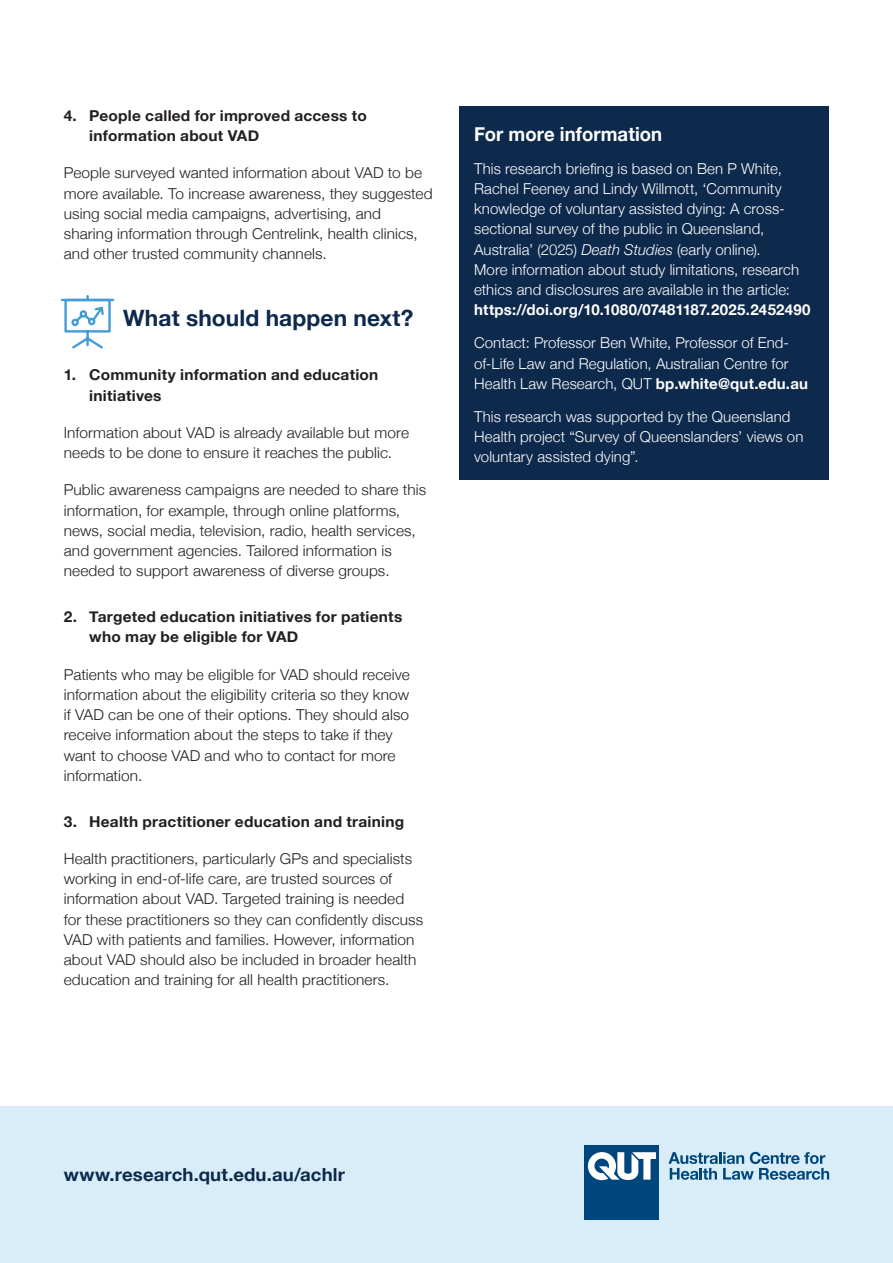
<style>
.page{position:relative;width:893px;height:1263px;background:#fff}
.page>*{position:absolute;margin:0;border:0;box-sizing:border-box;transform-origin:0 0}
.t1{font:700 22.5px "Helvetica Neue";letter-spacing:.005em;color:#0d294c}
.t2{font:700 19.5px "Helvetica Neue";letter-spacing:.005em;color:#fff;scale:.95 1}
.t3{font:700 18px "Helvetica Neue";letter-spacing:.01em;color:#0d294c}
.t4{font:300 15px/20.2px "Helvetica Neue";letter-spacing:.005em;color:#231f20}
.t5{font:300 15px/20.2px "Helvetica Neue";letter-spacing:.005em;color:#fff}
.t6{font:700 15px/20.2px "Helvetica Neue";letter-spacing:.015em;color:#231f20}
.t7{font:700 15px "Helvetica Neue";letter-spacing:.015em;color:#fff}
.s1{font-style:italic}
.s2{font-weight:700}
</style>
<div class="page">
<div style="left:0;top:1106px;width:893px;height:157px;background:#d9edf8"></div>
<svg style="left:668px;top:1152px;width:161px;height:28px"></svg>
<div style="left:585px;top:1145px;width:74px;height:74px;background:#00467e"></div>
<svg style="left:588px;top:1152px;width:68px;height:28px"></svg>
<svg style="left:61px;top:295px;width:54px;height:54px"></svg>
<div style="left:459px;top:106px;width:370px;height:374px;background:#0d294c"></div>
<p class="t6" style="left:89px;top:106px;width:279px;text-indent:-26px">4. People called for improved access to information about VAD</p>
<p class="t4" style="left:64px;top:162px;width:370px">People surveyed wanted information about VAD to be more available. To increase awareness, they suggested using social media campaigns, advertising, and sharing information through Centrelink, health clinics, and other trusted community channels.</p>
<h1 class="t1" style="left:123px;top:300px;width:292px">What should happen next?</h1>
<p class="t6" style="left:89px;top:365px;width:291px;text-indent:-26px">1. Community information and education initiatives</p>
<p class="t4" style="left:64px;top:421px;width:347px">Information about VAD is already available but more needs to be done to ensure it reaches the public.</p>
<p class="t4" style="left:64px;top:479px;width:364px">Public awareness campaigns are needed to share this information, for example, through online platforms, news, social media, television, radio, health services, and government agencies. Tailored information is needed to support awareness of diverse groups.</p>
<p class="t6" style="left:89px;top:607px;width:315px;text-indent:-26px">2. Targeted education initiatives for patients who may be eligible for VAD</p>
<p class="t4" style="left:64px;top:663px;width:348px">Patients who may be eligible for VAD should receive information about the eligibility criteria so they know if VAD can be one of their options. They should also receive information about the steps to take if they want to choose VAD and who to contact for more information.</p>
<p class="t6" style="left:64px;top:811px;width:342px">3. Health practitioner education and training</p>
<p class="t4" style="left:64px;top:847px;width:361px">Health practitioners, particularly GPs and specialists working in end-of-life care, are trusted sources of information about VAD. Targeted training is needed for these practitioners so they can confidently discuss VAD with patients and families. However, information about VAD should also be included in broader health education and training for all health practitioners.</p>
<h2 class="t2" style="left:474px;top:118px;width:200px">For more information</h2>
<p class="t5" style="left:474px;top:157px;width:326px">This research briefing is based on Ben P White, Rachel Feeney and Lindy Willmott, ‘Community knowledge of voluntary assisted dying: A cross&shy;sectional survey of the public in Queensland, Australia’ (2025) <span class="s1">Death Studies</span> (early online).<br>More information about study limitations, research ethics and disclosures are available in the article:</p>
<p class="t7" style="left:474px;top:298px;width:338px">https://doi.org/10.1080/07481187.2025.2452490</p>
<p class="t5" style="left:474px;top:332px;width:335px">Contact: Professor Ben White, Professor of End&shy;of-Life Law and Regulation, Australian Centre for<br>Health Law Research, QUT <span class="s2">bp.white@qut.edu.au</span></p>
<p class="t5" style="left:474px;top:405px;width:331px">This research was supported by the Queensland<br>Health project “Survey of Queenslanders’ views on voluntary assisted dying”.</p>
<p class="t3" style="left:64px;top:1160px;width:283px">www.research.qut.edu.au/achlr</p>
</div>
